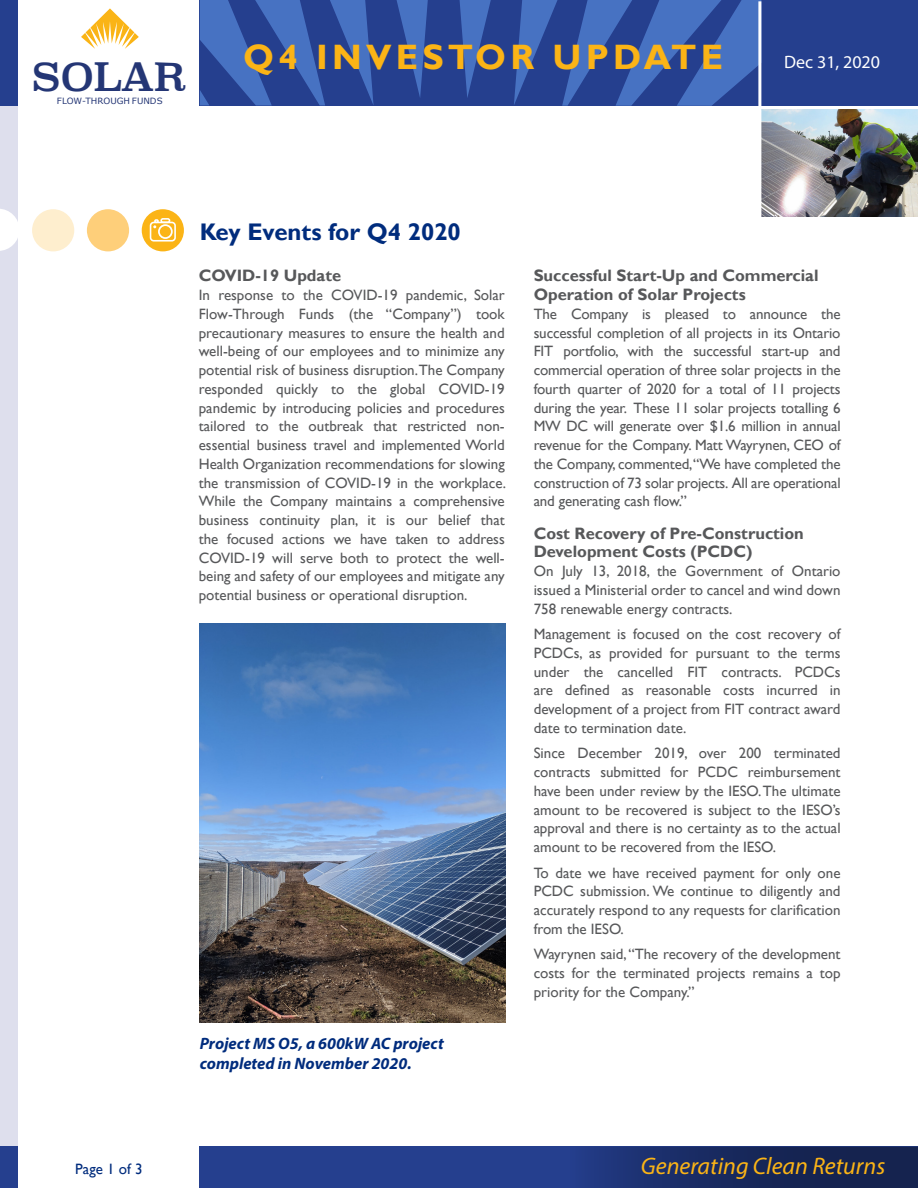
<style>
.page{position:relative;width:918px;height:1188px;background:#fff}
.page>*{position:absolute;margin:0;border:0;box-sizing:border-box;transform-origin:0 0}
.t1{font:38.25px "Superclarendon Rg";letter-spacing:-.01em;color:#243675}
.t2{font:700 35.25px "Gill Sans";letter-spacing:.12em;color:#fbb416}
.t3{font:italic 24px "Myriad Pro";color:#fbb416}
.t4{font:700 24px "Gill Sans";color:#002c7d}
.t5{font:18px "Myriad Pro";color:#fff}
.t6{font:700 16.5px/18.8px "Gill Sans";color:#57585a}
.t7{font:italic 700 16.5px/19.8px "Myriad Pro";color:#002c7d}
.t8{font:15px/18.8px "Gill Sans";color:#57585a;text-align:justify}
.t9{font:15px "Gill Sans";color:#002c7d}
.t10{font:8.55px "Verdana";color:#243675}
</style>
<div class="page">
<div style="left:0;top:106px;width:18px;height:1041px;background:#dedfed"></div>
<div style="left:200px;top:1147px;width:718px;height:41px;background:#253f8e"></div>
<div style="left:200px;top:0;width:718px;height:106px;background:#253f8e"></div>
<svg style="left:591px;top:1147px;width:327px;height:41px;background:#18295e"></svg>
<svg style="left:200px;top:0;width:561px;height:106px"></svg>
<img style="left:761px;top:110px;width:157px;height:106px">
<div style="left:0;top:0;width:18px;height:106px;background:#253f8e"></div>
<div style="left:0;top:1147px;width:18px;height:41px;background:#253f8e"></div>
<hr style="left:758px;top:1px;width:3px;height:236px;background:#fff">
<div style="left:142px;top:209px;width:42px;height:42px;background:#fbb416;border-radius:50%"></div>
<div style="left:87px;top:209px;width:42px;height:42px;background:#fecf7a;border-radius:50%"></div>
<div style="left:32px;top:209px;width:42px;height:42px;background:#feeece;border-radius:50%"></div>
<div style="left:150px;top:222px;width:26px;height:20px;border:2px solid #fff;border-radius:3px"></div>
<div style="left:158px;top:224px;width:15px;height:15px;border:2px solid #fff;border-radius:50%"></div>
<div style="left:160px;top:218px;width:10px;height:5px;border:2px solid #fff;border-radius:2px"></div>
<svg style="left:153px;top:219px;width:6px;height:9px"></svg>
<svg style="left:0;top:209px;width:18px;height:42px"></svg>
<img style="left:200px;top:623px;width:306px;height:399px">
<svg style="left:81px;top:8px;width:58px;height:41px"></svg>
<p class="t1" style="left:32px;top:54px;width:156px">SOLAR</p>
<p class="t10" style="left:57px;top:95px;width:107px">FLOW-THROUGH FUNDS</p>
<p class="t2" style="left:243px;top:36px;width:482px">Q4 INVESTOR UPDATE</p>
<p class="t5" style="left:784px;top:51px;width:97px">Dec 31, 2020</p>
<p class="t9" style="left:75px;top:1160px;width:69px">Page 1 of 3</p>
<p class="t4" style="left:200px;top:217px;width:263px">Key Events for Q4 2020</p>
<p class="t6" style="left:199px;top:267px;width:144px">COVID-19 Update</p>
<p class="t8" style="left:199px;top:286px;width:309px">In response to the COVID-19 pandemic, Solar Flow-Through Funds (the “Company”) took precautionary measures to ensure the health and well-being of our employees and to minimize any potential risk of business disruption.The Company responded quickly to the global COVID-19 pandemic by introducing policies and procedures tailored to the outbreak that restricted non&shy;essential business travel and implemented World Health Organization recommendations for slowing the transmission of COVID-19 in the workplace.<br>While the Company maintains a comprehensive business continuity plan, it is our belief that the focused actions we have taken to address COVID-19 will serve both to protect the well&shy;being and safety of our employees and mitigate any potential business or operational disruption.</p>
<p class="t7" style="left:200px;top:1033px;width:245px">Project MS O5, a 600kW AC project completed in November 2020.</p>
<p class="t6" style="left:534px;top:267px;width:286px">Successful Start-Up and Commercial<br>Operation of Solar Projects</p>
<p class="t8" style="left:534px;top:305px;width:308px">The Company is pleased to announce the successful completion of all projects in its Ontario FIT portfolio, with the successful start-up and commercial operation of three solar projects in the fourth quarter of 2020 for a total of 11 projects during the year. These 11 solar projects totalling 6<br>MW DC will generate over $1.6 million in annual revenue for the Company. Matt Wayrynen, CEO of the Company, commented,“We have completed the construction of 73 solar projects. All are operational and generating cash flow.”</p>
<p class="t6" style="left:534px;top:524px;width:272px">Cost Recovery of Pre-Construction<br>Development Costs (PCDC)</p>
<p class="t8" style="left:534px;top:562px;width:308px">On July 13, 2018, the Government of Ontario issued a Ministerial order to cancel and wind down 758 renewable energy contracts.</p>
<p class="t8" style="left:534px;top:625px;width:308px">Management is focused on the cost recovery of PCDCs, as provided for pursuant to the terms under the cancelled FIT contracts. PCDCs are defined as reasonable costs incurred in development of a project from FIT contract award date to termination date.</p>
<p class="t8" style="left:534px;top:744px;width:308px">Since December 2019, over 200 terminated contracts submitted for PCDC reimbursement have been under review by the IESO. The ultimate amount to be recovered is subject to the IESO’s approval and there is no certainty as to the actual amount to be recovered from the IESO.</p>
<p class="t8" style="left:534px;top:864px;width:308px">To date we have received payment for only one PCDC submission. We continue to diligently and accurately respond to any requests for clarification from the IESO.</p>
<p class="t8" style="left:534px;top:945px;width:308px">Wayrynen said, “The recovery of the development costs for the terminated projects remains a top priority for the Company.”</p>
<p class="t3" style="left:641px;top:1151px;width:246px">Generating Clean Returns</p>
</div>
